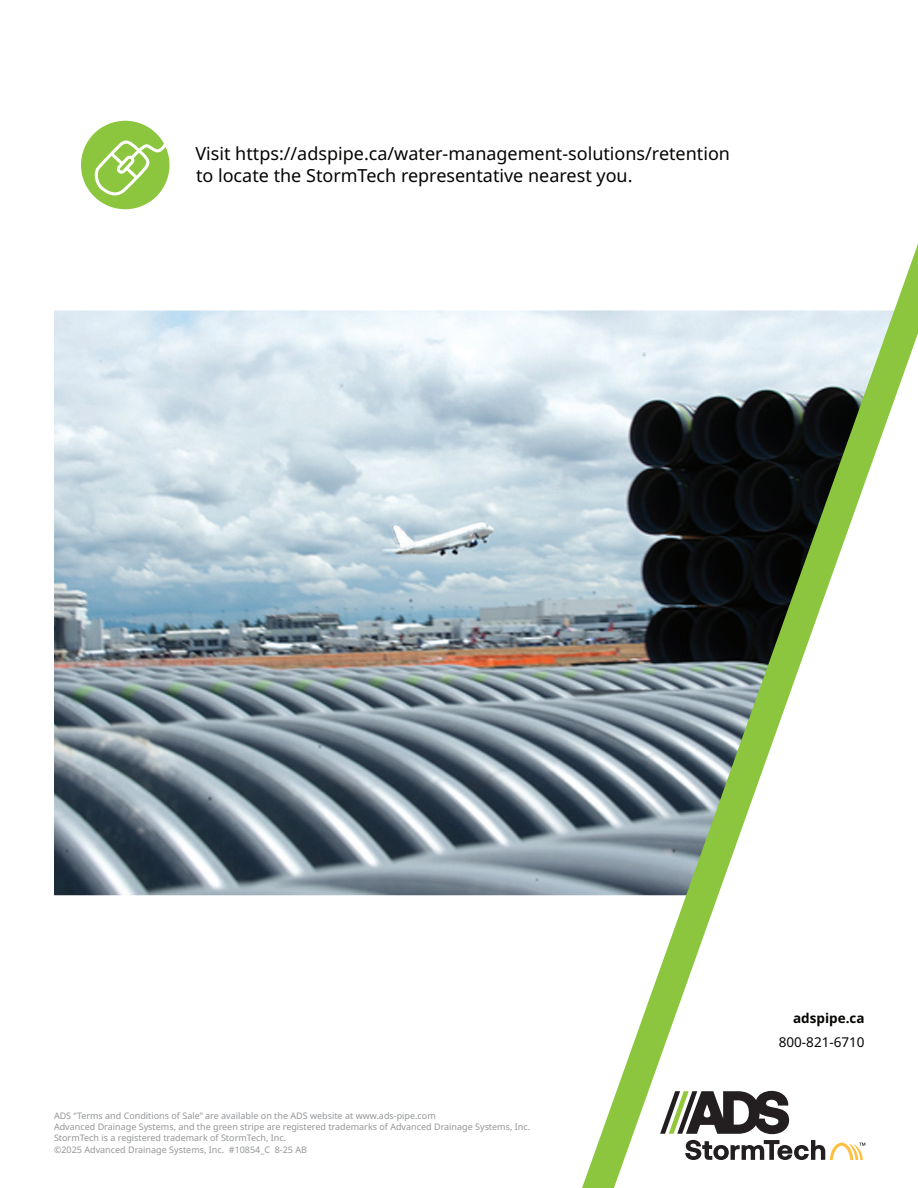
<style>
.page{position:relative;width:918px;height:1188px;background:#fff}
.page>*{position:absolute;margin:0;border:0;box-sizing:border-box;transform-origin:0 0}
.t1{font:18px/22.2px "Noto Sans";color:#040503}
.t2{font:13.5px "Noto Sans";color:#040503}
.t3{font:700 13.5px "Noto Sans";color:#040503}
.t4{font:9px/11.2px "Noto Sans";color:#939598}
</style>
<div class="page">
<img style="left:54px;top:310px;width:487px;height:585px">
<svg style="left:541px;top:244px;width:377px;height:944px"></svg>
<svg style="left:660px;top:1091px;width:129px;height:43px"></svg>
<svg style="left:685px;top:1140px;width:180px;height:20px"></svg>
<div style="left:81px;top:121px;width:89px;height:88px;background:#8bc63e;border-radius:50%"></div>
<svg style="left:95px;top:132px;width:72px;height:63px"></svg>
<p class="t1" style="left:195px;top:143px;width:536px">Visit https://adspipe.ca/water-management-solutions/retention to locate the StormTech representative nearest you.</p>
<p class="t4" style="left:54px;top:1110px;width:478px">ADS “Terms and Conditions of Sale” are available on the ADS website at www.ads-pipe.com<br>Advanced Drainage Systems, and the green stripe are registered trademarks of Advanced Drainage Systems, Inc.<br>StormTech is a registered trademark of StormTech, Inc.</p>
<p class="t4" style="left:54px;top:1144px;width:255px">©2025 Advanced Drainage Systems, Inc. #10854_C 8-25 AB</p>
<p class="t3" style="left:793px;top:1008px;width:73px">adspipe.ca</p>
<p class="t2" style="left:779px;top:1032px;width:87px">800-821-6710</p>
</div>
